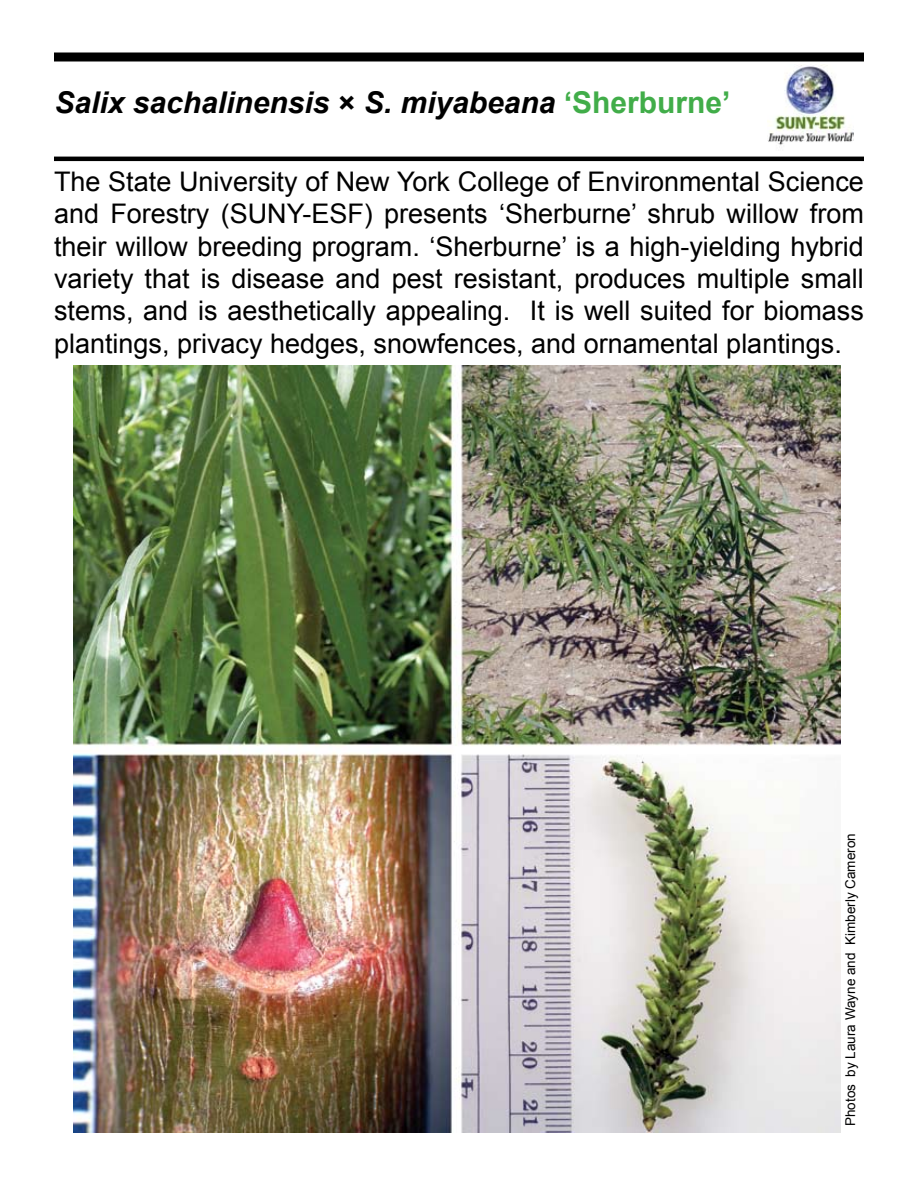
<style>
.page{position:relative;width:918px;height:1188px;background:#fff}
.page>*{position:absolute;margin:0;border:0;box-sizing:border-box;transform-origin:0 0}
.t1{font:italic 700 30px "Arial";color:#000}
.t2{font:27px/32.4px "Arial";color:#000;text-align:justify}
.t3{font:13.5px "Arial";color:#000}
.s1{font-style:normal}
.s2{font-style:normal;color:#41ad49}
</style>
<div class="page">
<hr style="left:54px;top:157px;width:810px;height:4px;background:#000">
<div style="left:54px;top:52px;width:810px;height:10px;background:#000"></div>
<img style="left:767px;top:65px;width:87px;height:80px">
<img style="left:74px;top:366px;width:766px;height:767px">
<p class="t1" style="left:55px;top:83px;width:678px">Salix sachalinensis <span class="s1">×</span> S. miyabeana <span class="s2">‘Sherburne’</span></p>
<p class="t2" style="left:54px;top:165px;width:811px">The State University of New York College of Environmental Science and Forestry (SUNY-ESF) presents ‘Sherburne’ shrub willow from their willow breeding program. ‘Sherburne’ is a high-yielding hybrid variety that is disease and pest resistant, produces multiple small stems, and is aesthetically appealing. It is well suited for biomass plantings, privacy hedges, snowfences, and ornamental plantings.</p>
<p class="t3" style="left:841px;top:1126px;width:294px;rotate:-90deg">Photos by Laura Wayne and Kimberly Cameron</p>
</div>
